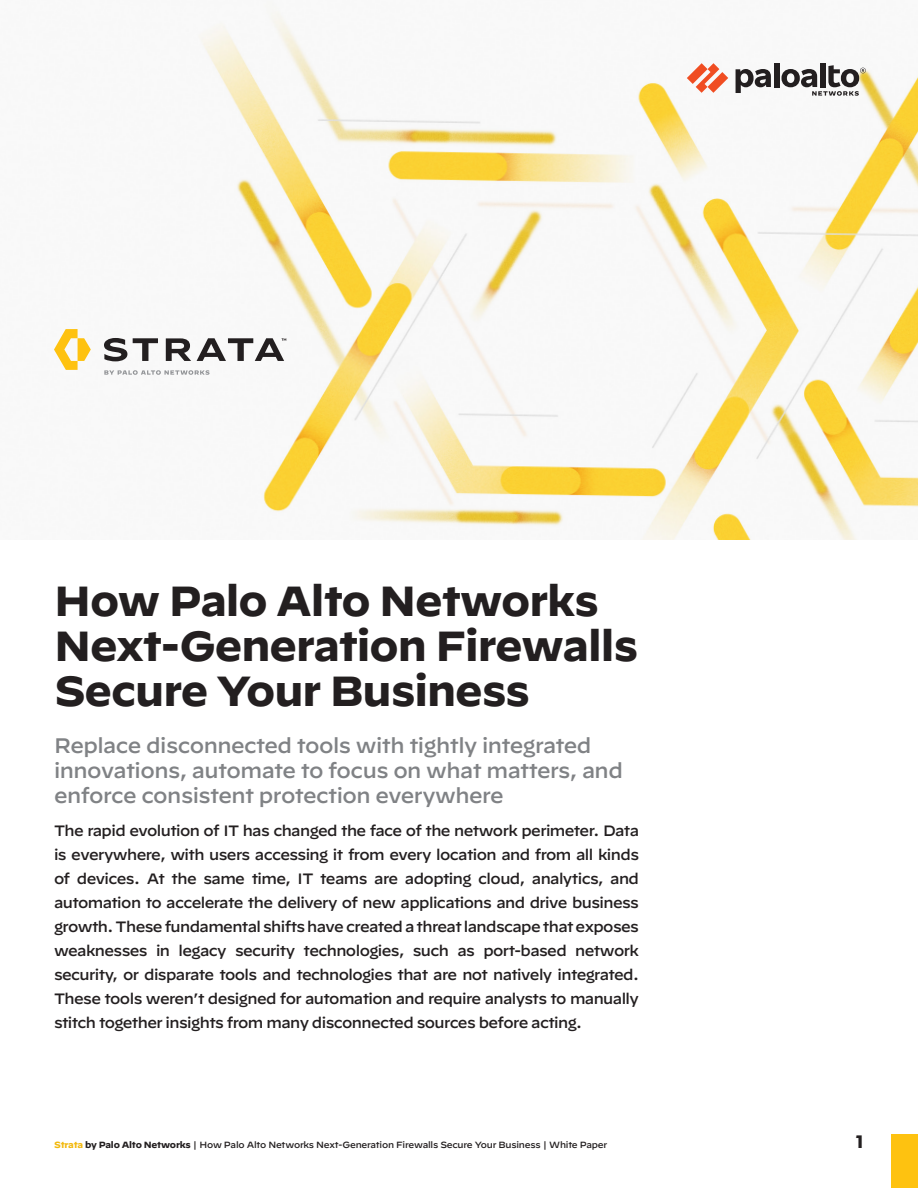
<style>
.page{position:relative;width:918px;height:1188px;background:#fff}
.page>*{position:absolute;margin:0;border:0;box-sizing:border-box;transform-origin:0 0}
.title-page-title{font:700 42px/45px "Decimal";letter-spacing:-.025em;color:#231f20}
.title-page-subtitle{font:500 21px/25.2px "Decimal";letter-spacing:-.025em;color:#808285}
.t1{font:700 18px "Decimal";color:#231f20}
.title-page-intro-tex{font:500 15px/24px "Decimal";letter-spacing:-.04em;color:#231f20;text-align:justify}
.t2{font:500 9px "Decimal";letter-spacing:-.025em;color:#231f20}
.s1{font-weight:700;color:#f2b90f}
.s2{font-weight:700}
</style>
<div class="page">
<img style="left:111px;top:9px;width:807px;height:531px">
<svg style="left:687px;top:63px;width:41px;height:30px"></svg>
<div style="left:774px;top:63px;width:5px;height:24px;background:#231f20"></div>
<svg style="left:736px;top:69px;width:35px;height:24px"></svg>
<div style="left:820px;top:63px;width:5px;height:24px;background:#231f20"></div>
<svg style="left:782px;top:65px;width:84px;height:31px"></svg>
<div style="left:891px;top:1134px;width:27px;height:54px;background:#fec210"></div>
<svg style="left:54px;top:329px;width:37px;height:41px"></svg>
<svg style="left:104px;top:338px;width:23px;height:23px"></svg>
<svg style="left:166px;top:338px;width:25px;height:23px"></svg>
<svg style="left:197px;top:338px;width:89px;height:23px"></svg>
<svg style="left:133px;top:338px;width:25px;height:23px"></svg>
<svg style="left:104px;top:370px;width:106px;height:5px"></svg>
<p class="title-page-title" style="left:54px;top:579px;width:586px">How Palo Alto Networks<br>Next-Generation Firewalls<br>Secure Your Business</p>
<p class="title-page-subtitle" style="left:54px;top:730px;width:570px">Replace disconnected tools with tightly integrated innovations, automate to focus on what matters, and enforce consistent protection everywhere</p>
<p class="title-page-intro-tex" style="left:54px;top:817px;width:587px">The rapid evolution of IT has changed the face of the network perimeter. Data is everywhere, with users accessing it from every location and from all kinds of devices. At the same time, IT teams are adopting cloud, analytics, and automation to accelerate the delivery of new applications and drive business growth. These fundamental shifts have created a threat landscape that exposes weaknesses in legacy security technologies, such as port-based network security, or disparate tools and technologies that are not natively integrated.<br>These tools weren’t designed for automation and require analysts to manually stitch together insights from many disconnected sources before acting.</p>
<p class="t2" style="left:54px;top:1137px;width:555px"><span class="s1">Strata</span> <span class="s2">by Palo Alto Networks</span> | How Palo Alto Networks Next-Generation Firewalls Secure Your Business | White Paper</p>
<p class="t1" style="left:856px;top:1132px;width:10px">1</p>
</div>
